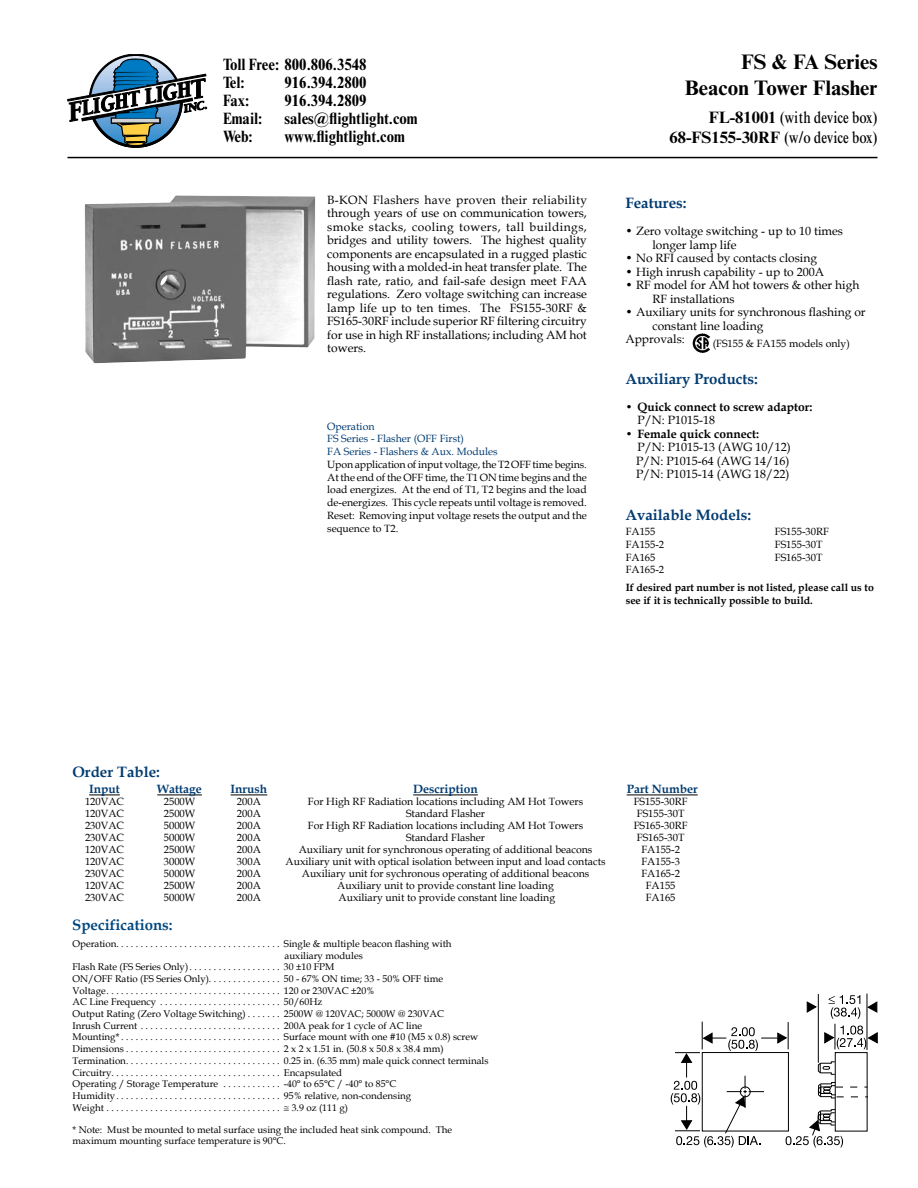
<style>
.page{position:relative;width:918px;height:1188px;background:#fff}
.page>*{position:absolute;margin:0;border:0;box-sizing:border-box;transform-origin:0 0}
.t1{font:700 21px/25.5px "Times New Roman MT Std";color:#000;text-align:right}
.t2{font:700 condensed 16.5px/18px "Times New Roman MT Std";color:#000}
.t3{font:condensed 16.5px/19.8px "Times New Roman MT Std";color:#000;text-align:right}
.t4{font:700 15px "Book Antiqua";color:#003b71}
.t5{font:700 15px "Book Antiqua";color:#00477f}
.t6{font:12px/13.5px "Book Antiqua";color:#000}
.t7{font:700 12px "Book Antiqua";color:#000}
.t8{font:700 12px "Book Antiqua";color:#003b71}
.t9{font:10.5px/12px "Book Antiqua";color:#000;text-align:justify}
.t10{font:700 10.5px/12.8px "Book Antiqua";color:#000}
.t11{font:10.5px/12.8px "Book Antiqua";color:#003b71}
.t12{font:9.75px/11.2px "Book Antiqua";color:#000}
.s1{font-weight:700;font-stretch:normal}
</style>
<div class="page">
<svg style="left:68px;top:54px;width:139px;height:93px"></svg>
<hr style="left:68px;top:157px;width:810px;height:1px;background:#000">
<img style="left:693px;top:333px;width:18px;height:20px">
<img style="left:85px;top:196px;width:230px;height:167px">
<hr style="left:89px;top:795px;width:31px;height:1px;background:#000">
<hr style="left:157px;top:795px;width:45px;height:1px;background:#000">
<hr style="left:231px;top:795px;width:36px;height:1px;background:#000">
<hr style="left:413px;top:795px;width:65px;height:1px;background:#000">
<hr style="left:627px;top:795px;width:71px;height:1px;background:#000">
<hr style="left:867px;top:994px;width:1px;height:56px;background:#000">
<hr style="left:818px;top:994px;width:1px;height:69px;background:#000">
<svg style="left:671px;top:995px;width:207px;height:153px"></svg>
<h2 class="t2" style="left:223px;top:56px;width:145px">Toll Free: 800.806.3548<br>Tel:</h2>
<h2 class="t2" style="left:285px;top:74px;width:84px">916.394.2800</h2>
<h2 class="t2" style="left:223px;top:92px;width:28px">Fax:</h2>
<h2 class="t2" style="left:285px;top:92px;width:84px">916.394.2809</h2>
<h2 class="t2" style="left:223px;top:110px;width:41px">Email:</h2>
<h2 class="t2" style="left:285px;top:110px;width:135px">sales@flightlight.com</h2>
<h2 class="t2" style="left:223px;top:128px;width:31px">Web:</h2>
<h2 class="t2" style="left:285px;top:128px;width:122px">www.flightlight.com</h2>
<p class="t6" style="left:327px;top:193px;width:261px;text-align:justify">B-KON Flashers have proven their reliability through years of use on communication towers, smoke stacks, cooling towers, tall buildings, bridges and utility towers. The highest quality components are encapsulated in a rugged plastic housing with a molded-in heat transfer plate. The flash rate, ratio, and fail-safe design meet FAA regulations. Zero voltage switching can increase lamp life up to ten times. The FS155-30RF &amp; FS165-30RF include superior RF filtering circuitry for use in high RF installations; including AM hot towers .</p>
<p class="t11" style="left:327px;top:419px;width:172px">Operation<br>FS Series - Flasher (OFF First)<br>FA Series - Flashers &amp; Aux. Modules</p>
<p class="t9" style="left:327px;top:458px;width:261px;line-height:12.8px">Upon application of input voltage, the T2 OFF time begins.<br>At the end of the OFF time, the T1 ON time begins and the load energizes. At the end of T1, T2 begins and the load de-energizes. This cycle repeats until voltage is removed.<br>Reset: Removing input voltage resets the output and the sequence to T2 .</p>
<h1 class="t1" style="left:685px;top:49px;width:194px">FS &amp; FA Series<br>Beacon Tower Flasher</h1>
<h2 class="t3" style="left:670px;top:108px;width:209px"><span class="s1">FL-81001</span> (with device box)<br><span class="s1">68-FS155-30RF</span> (w/o device box)</h2>
<h3 class="t4" style="left:625px;top:193px;width:63px">Features:</h3>
<p class="t6" style="left:652px;top:224px;width:192px;text-indent:-27px">• Zero voltage switching - up to 10 times longer lamp life</p>
<p class="t6" style="left:625px;top:251px;width:193px">• No RFI caused by contacts closing</p>
<p class="t6" style="left:625px;top:265px;width:200px">• High inrush capability - up to 200A</p>
<p class="t6" style="left:652px;top:278px;width:208px;text-indent:-27px">• RF model for AM hot towers &amp; other high<br>RF installations</p>
<p class="t6" style="left:625px;top:305px;width:242px">• Auxiliary units for synchronous flashing or</p>
<p class="t6" style="left:652px;top:319px;width:112px">constant line loading</p>
<p class="t6" style="left:625px;top:332px;width:61px">Approvals:</p>
<p class="t9" style="left:713px;top:337px;width:139px">(FS155 &amp; FA155 models only)</p>
<h3 class="t4" style="left:625px;top:368px;width:134px">Auxiliary Products:</h3>
<p class="t7" style="left:625px;top:398px;width:188px">• Quick connect to screw adaptor:</p>
<p class="t6" style="left:637px;top:413px;width:79px">P/N: P1015-18</p>
<p class="t7" style="left:625px;top:425px;width:135px">• Female quick connect:</p>
<p class="t6" style="left:636px;top:440px;width:156px;text-align:justify">P/N: P1015-13 (AWG 10/12)<br>P/N: P1015-64 (AWG 14/16)<br>P/N: P1015-14 (AWG 18/22)</p>
<h3 class="t4" style="left:625px;top:504px;width:127px">Available Models:</h3>
<p class="t9" style="left:626px;top:525px;width:40px;line-height:12.8px;text-align:left">FA155<br>FA155-2<br>FA165<br>FA165-2</p>
<p class="t9" style="left:775px;top:525px;width:55px;line-height:12.8px;text-align:left">FS155-30RF<br>FS155-30T<br>FS165-30T</p>
<p class="t10" style="left:626px;top:581px;width:250px">If desired part number is not listed, please call us to see if it is technically possible to build .</p>
<h3 class="t4" style="left:72px;top:762px;width:89px">Order Table:</h3>
<p class="t8" style="left:89px;top:781px;width:32px">Input</p>
<p class="t9" style="left:85px;top:796px;width:40px">120VAC 120VAC 230VAC 230VAC 120VAC 120VAC 230VAC 120VAC 230VAC</p>
<p class="t8" style="left:157px;top:781px;width:46px">Wattage</p>
<p class="t9" style="left:164px;top:796px;width:33px">2500W 2500W 5000W 5000W 2500W 3000W 5000W 2500W 5000W</p>
<h3 class="t5" style="left:72px;top:916px;width:102px">Specifications:</h3>
<p class="t8" style="left:231px;top:781px;width:38px">Inrush</p>
<p class="t9" style="left:237px;top:796px;width:25px">200A 200A 200A 200A 200A 300A 200A 200A 200A</p>
<p class="t8" style="left:413px;top:781px;width:66px">Description</p>
<p class="t9" style="left:286px;top:796px;width:321px;text-align:center">For High RF Radiation locations including AM Hot Towers Standard Flasher<br>For High RF Radiation locations including AM Hot Towers Standard Flasher<br>Auxiliary unit for synchronous operating of additional beacons Auxiliary unit with optical isolation between input and load contacts Auxiliary unit for sychronous operating of additional beacons Auxiliary unit to provide constant line loading<br>Auxiliary unit to provide constant line loading</p>
<p class="t12" style="left:72px;top:938px;width:381px">Operation . . . . . . . . . . . . . . . . . . . . . . . . . . . . . . . . . . Single &amp; multiple beacon flashing with</p>
<p class="t12" style="left:285px;top:949px;width:80px">auxiliary modules</p>
<p class="t12" style="left:72px;top:961px;width:263px">Flash Rate (FS Series Only) . . . . . . . . . . . . . . . . . . . 30 ±10 FPM</p>
<p class="t12" style="left:72px;top:973px;width:372px">ON/OFF Ratio (FS Series Only) . . . . . . . . . . . . . . . 50 - 67% ON time; 33 - 50% OFF time</p>
<p class="t12" style="left:72px;top:984px;width:304px">Voltage . . . . . . . . . . . . . . . . . . . . . . . . . . . . . . . . . . . . 120 or 230VAC ±20%</p>
<p class="t12" style="left:72px;top:996px;width:251px">AC Line Frequency . . . . . . . . . . . . . . . . . . . . . . . . . 50/60Hz</p>
<p class="t12" style="left:72px;top:1008px;width:373px">Output Rating (Zero Voltage Switching) . . . . . . . 2500W @ 120VAC; 5000W @ 230VAC</p>
<p class="t12" style="left:72px;top:1020px;width:351px">Inrush Current . . . . . . . . . . . . . . . . . . . . . . . . . . . . . 200A peak for 1 cycle of AC line</p>
<p class="t12" style="left:72px;top:1031px;width:407px">Mounting* . . . . . . . . . . . . . . . . . . . . . . . . . . . . . . . . . Surface mount with one #10 (M5 x 0.8) screw</p>
<p class="t12" style="left:72px;top:1043px;width:373px">Dimensions . . . . . . . . . . . . . . . . . . . . . . . . . . . . . . . . 2 x 2 x 1.51 in. (50.8 x 50.8 x 38.4 mm)</p>
<p class="t12" style="left:72px;top:1055px;width:418px">Termination . . . . . . . . . . . . . . . . . . . . . . . . . . . . . . . . 0.25 in. (6.35 mm) male quick connect terminals</p>
<p class="t12" style="left:72px;top:1066px;width:271px">Circuitry . . . . . . . . . . . . . . . . . . . . . . . . . . . . . . . . . . . Encapsulated</p>
<p class="t12" style="left:72px;top:1078px;width:325px">Operating / Storage Temperature . . . . . . . . . . . . -40° to 65°C / -40° to 85°C</p>
<p class="t12" style="left:72px;top:1090px;width:340px">Humidity . . . . . . . . . . . . . . . . . . . . . . . . . . . . . . . . . . 95% relative, non-condensing</p>
<p class="t12" style="left:72px;top:1101px;width:277px">Weight . . . . . . . . . . . . . . . . . . . . . . . . . . . . . . . . . . . . ≅ 3.9 oz (111 g)</p>
<p class="t12" style="left:72px;top:1124px;width:381px">* Note: Must be mounted to metal surface using the included heat sink compound. The maximum mounting surface temperature is 90°C.</p>
<p class="t8" style="left:627px;top:781px;width:72px">Part Number</p>
<p class="t9" style="left:634px;top:796px;width:55px;text-align:center">FS155-30RF<br>FS155-30T<br>FS165-30RF<br>FS165-30T<br>FA155-2<br>FA155-3<br>FA165-2<br>FA155<br>FA165</p>
</div>
